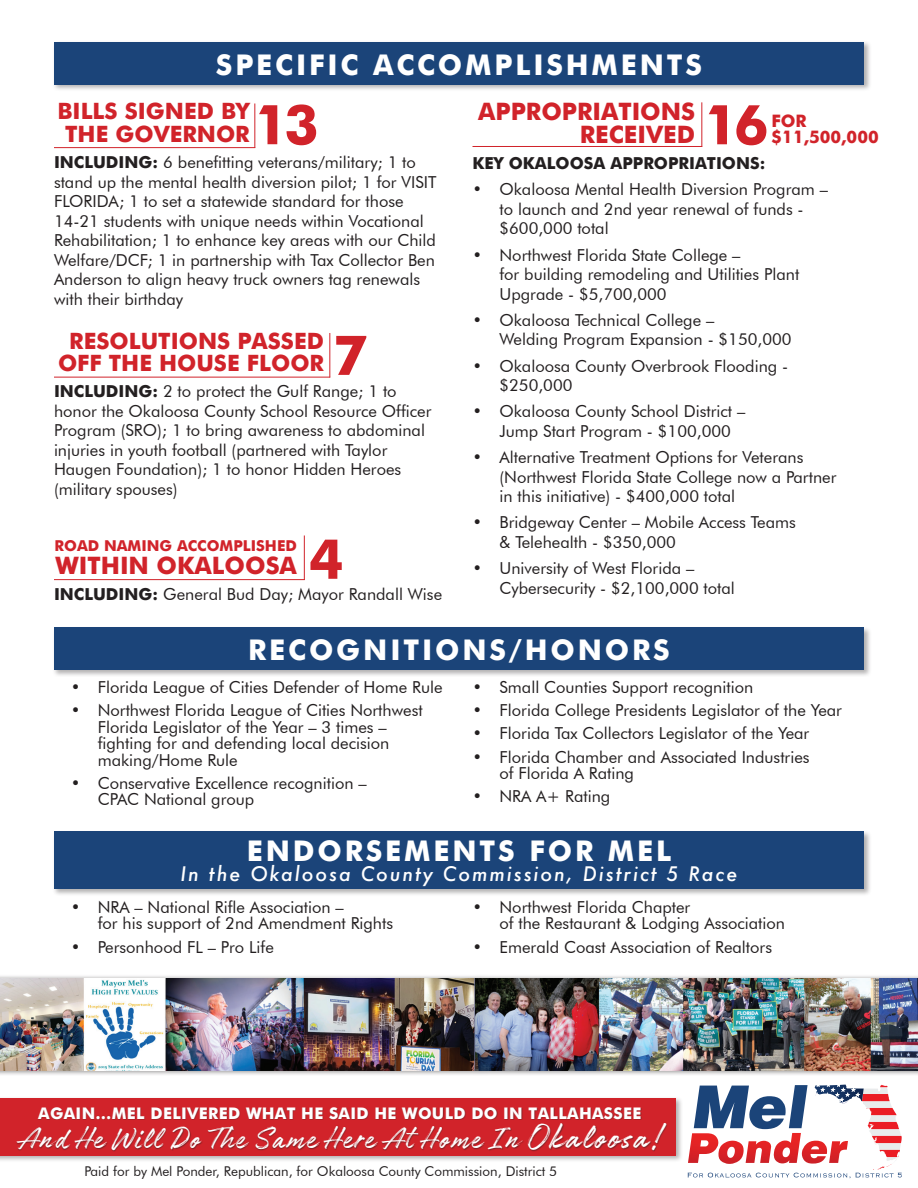
<style>
.page{position:relative;width:918px;height:1188px;background:#fff}
.page>*{position:absolute;margin:0;border:0;box-sizing:border-box;transform-origin:0 0}
.t1{font:700 55.05px "Futura";color:#d1232a}
.t2{font:34.5px "Authenia";letter-spacing:.04em;color:#fff}
.t3{font:700 28.5px "Futura";letter-spacing:.1em;color:#fff}
.t4{font:700 24px/22.5px "Futura";color:#d1232a;text-align:right}
.t5{font:700 22.5px/22.5px "Futura";color:#d1232a;text-align:center}
.t6{font:italic 500 19.5px "Futura";letter-spacing:.1em;color:#fff}
.t7{font:700 17.25px/16px "Futura";color:#d1232a}
.t8{font:16.5px/19.5px "Futura BT";color:#231f20}
.t9{font:700 16.5px "Futura";color:#231f20}
.t10{font:700 15.9px "Futura";letter-spacing:.02em;color:#fff}
.t11{font:700 15px "Futura";color:#d1232a}
.t12{font:13.5px "Futura BT";color:#231f20}
.s1{font-family:"Futura";font-weight:700}
.s2{font-size:39.3px}
</style>
<div class="page">
<div style="left:0;top:975px;width:918px;height:101px;background:#231f20;opacity:.45"></div>
<img style="left:0;top:978px;width:475px;height:92px">
<img style="left:475px;top:978px;width:443px;height:92px">
<div style="left:52px;top:626px;width:819px;height:51px;background:#231f20;opacity:.35"></div>
<div style="left:54px;top:628px;width:810px;height:42px;background:#1b4479"></div>
<hr style="left:254px;top:104px;width:1px;height:44px;background:#d1232a">
<hr style="left:54px;top:147px;width:201px;height:1px;background:#d1232a">
<hr style="left:329px;top:333px;width:1px;height:44px;background:#d1232a">
<hr style="left:54px;top:377px;width:276px;height:1px;background:#d1232a">
<hr style="left:304px;top:536px;width:1px;height:44px;background:#d1232a">
<hr style="left:54px;top:579px;width:251px;height:1px;background:#d1232a">
<hr style="left:701px;top:102px;width:1px;height:45px;background:#d1232a">
<hr style="left:472px;top:146px;width:230px;height:1px;background:#d1232a">
<div style="left:0;top:1096px;width:683px;height:67px;background:#231f20;opacity:.35"></div>
<div style="left:0;top:1098px;width:676px;height:58px;background:#d1232a"></div>
<div style="left:16px;top:1108px;width:651px;height:44px;background:#231f20;opacity:.45"></div>
<div style="left:52px;top:830px;width:819px;height:66px;background:#231f20;opacity:.35"></div>
<div style="left:54px;top:832px;width:810px;height:57px;background:#1b4479"></div>
<svg style="left:688px;top:1085px;width:214px;height:93px"></svg>
<div style="left:52px;top:40px;width:819px;height:52px;background:#231f20;opacity:.35"></div>
<div style="left:54px;top:42px;width:810px;height:42px;background:#1b4479"></div>
<h3 class="t3" style="left:216px;top:44px;width:488px">SPECIFIC ACCOMPLISHMENTS</h3>
<h3 class="t5" style="left:57px;top:98px;width:194px">BILLS SIGNED BY<br>THE GOVERNOR</h3>
<p class="t8" style="left:54px;top:152px;width:384px"><span class="s1">INCLUDING:</span> 6 benefitting veterans/military; 1 to stand up the mental health diversion pilot; 1 for VISIT FLORIDA; 1 to set a statewide standard for those 14-21 students with unique needs within Vocational Rehabilitation; 1 to enhance key areas with our Child Welfare/DCF; 1 in partnership with Tax Collector Ben Anderson to align heavy truck owners tag renewals with their birthday</p>
<h3 class="t5" style="left:58px;top:328px;width:267px">RESOLUTIONS PASSED<br>OFF THE HOUSE FLOOR</h3>
<p class="t8" style="left:54px;top:382px;width:379px"><span class="s1">INCLUDING:</span> 2 to protect the Gulf Range; 1 to honor the Okaloosa County School Resource Officer Program (SRO); 1 to bring awareness to abdominal injuries in youth football (partnered with Taylor Haugen Foundation); 1 to honor Hidden Heroes (military spouses)</p>
<h1 class="t1" style="left:254px;top:84px;width:66px">13</h1>
<h1 class="t1" style="left:333px;top:315px;width:36px">7</h1>
<h1 class="t1" style="left:309px;top:519px;width:36px">4</h1>
<p class="t11" style="left:55px;top:535px;width:244px">ROAD NAMING ACCOMPLISHED</p>
<h3 class="t4" style="left:56px;top:552px;width:243px">WITHIN OKALOOSA</h3>
<p class="t8" style="left:54px;top:584px;width:390px"><span class="s1">INCLUDING:</span> General Bud Day; Mayor Randall Wise</p>
<h3 class="t4" style="left:478px;top:99px;width:219px">APPROPRIATIONS<br>RECEIVED</h3>
<p class="t9" style="left:472px;top:151px;width:294px">KEY OKALOOSA APPROPRIATIONS:</p>
<p class="t8" style="left:499px;top:180px;width:330px;text-indent:-27px">• Okaloosa Mental Health Diversion Program – to launch and 2nd year renewal of funds - $600,000 total</p>
<p class="t8" style="left:499px;top:245px;width:301px;text-indent:-27px">• Northwest Florida State College –<br>for building remodeling and Utilities Plant<br>Upgrade - $5,700,000</p>
<p class="t8" style="left:499px;top:310px;width:294px;text-indent:-27px">• Okaloosa Technical College –<br>Welding Program Expansion - $150,000</p>
<p class="t8" style="left:499px;top:356px;width:290px;text-indent:-27px">• Okaloosa County Overbrook Flooding - $250,000</p>
<p class="t8" style="left:499px;top:402px;width:247px;text-indent:-27px">• Okaloosa County School District –<br>Jump Start Program - $100,000</p>
<p class="t8" style="left:499px;top:447px;width:339px;text-indent:-27px">• Alternative Treatment Options for Veterans (Northwest Florida State College now a Partner in this initiative) - $400,000 total</p>
<p class="t8" style="left:499px;top:513px;width:298px;text-indent:-27px">• Bridgeway Center – Mobile Access Teams &amp; Telehealth - $350,000</p>
<p class="t8" style="left:499px;top:558px;width:237px;text-indent:-27px">• University of West Florida –<br>Cybersecurity - $2,100,000 total</p>
<h1 class="t1" style="left:704px;top:84px;width:66px">16</h1>
<p class="t7" style="left:772px;top:112px;width:109px">FOR $11,500,000</p>
<h3 class="t3" style="left:248px;top:629px;width:423px">RECOGNITIONS/HONORS</h3>
<p class="t8" style="left:71px;top:677px;width:373px">• Florida League of Cities Defender of Home Rule</p>
<p class="t8" style="left:98px;top:702px;width:326px;line-height:16.5px;text-indent:-27px">• Northwest Florida League of Cities Northwest Florida Legislator of the Year – 3 times – fighting for and defending local decision making/Home Rule</p>
<p class="t8" style="left:98px;top:775px;width:271px;line-height:16.5px;text-indent:-27px">• Conservative Excellence recognition –<br>CPAC National group</p>
<p class="t8" style="left:472px;top:677px;width:282px">• Small Counties Support recognition</p>
<p class="t8" style="left:472px;top:700px;width:371px">• Florida College Presidents Legislator of the Year</p>
<p class="t8" style="left:472px;top:724px;width:338px">• Florida Tax Collectors Legislator of the Year</p>
<p class="t8" style="left:499px;top:748px;width:312px;line-height:16.5px;text-indent:-27px">• Florida Chamber and Associated Industries of Florida A Rating</p>
<p class="t8" style="left:472px;top:787px;width:139px">• NRA A+ Rating</p>
<h3 class="t3" style="left:247px;top:830px;width:426px">ENDORSEMENTS FOR MEL</h3>
<p class="t6" style="left:181px;top:860px;width:558px">In the Okaloosa County Commission, District 5 Race</p>
<p class="t8" style="left:98px;top:899px;width:297px;line-height:16.5px;text-indent:-27px">• NRA – National Rifle Association –<br>for his support of 2nd Amendment Rights</p>
<p class="t8" style="left:71px;top:937px;width:205px">• Personhood FL – Pro Life</p>
<p class="t8" style="left:499px;top:899px;width:287px;line-height:16.5px;text-indent:-27px">• Northwest Florida Chapter<br>of the Restaurant &amp; Lodging Association</p>
<p class="t8" style="left:472px;top:937px;width:301px">• Emerald Coast Association of Realtors</p>
<p class="t10" style="left:38px;top:1102px;width:605px">AGAIN…MEL DELIVERED WHAT HE SAID HE WOULD DO IN TALLAHASSEE</p>
<h2 class="t2" style="left:19px;top:1121px;width:644px">And He Will Do The Same Here At Home In <span class="s2">Okaloosa!</span></h2>
<p class="t12" style="left:84px;top:1163px;width:474px">Paid for by Mel Ponder, Republican, for Okaloosa County Commission, District 5</p>
</div>
